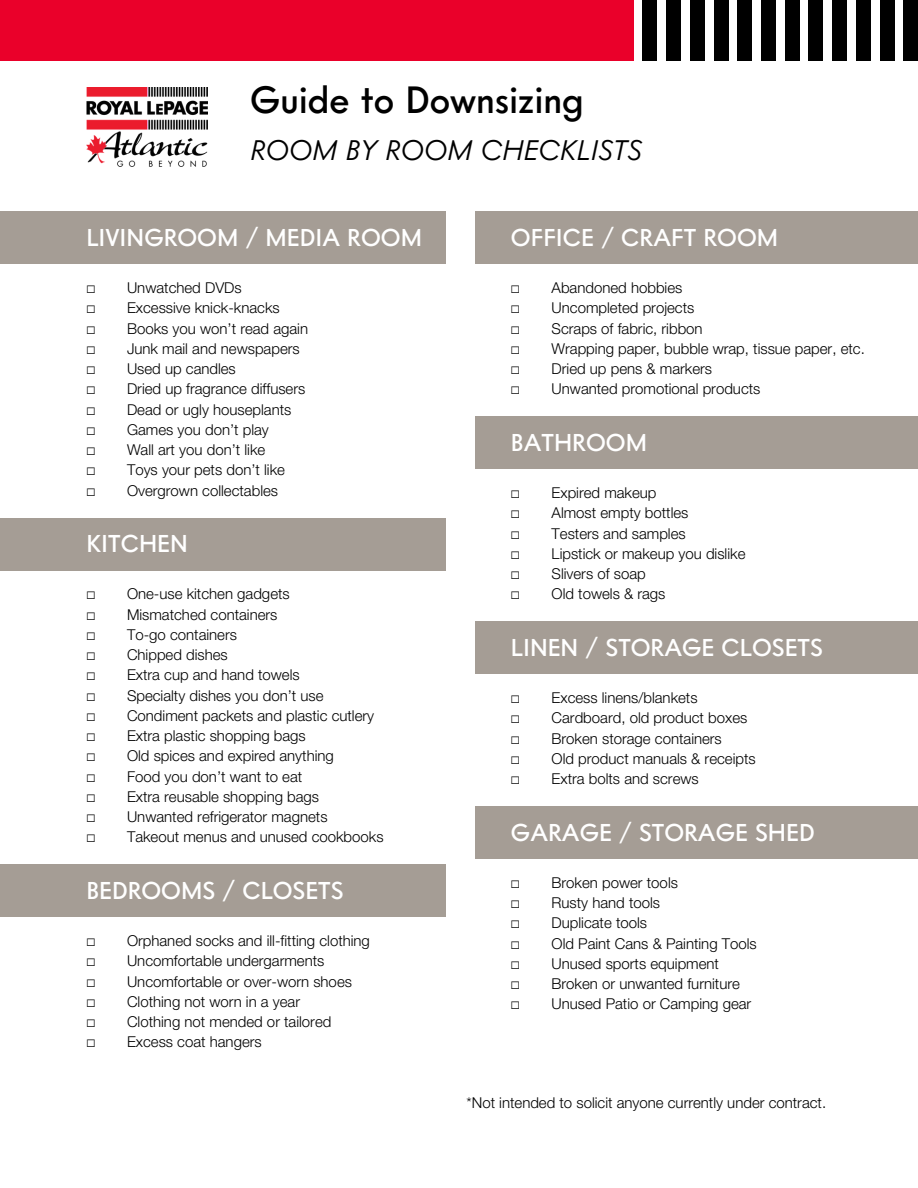
<style>
.page{position:relative;width:918px;height:1188px;background:#fff}
.page>*{position:absolute;margin:0;border:0;box-sizing:border-box;transform-origin:0 0}
.t1{font:500 37.35px "Intervogue Alt";color:#000}
.t2{font:28.05px "Intervogue Alt Reg Oblq";color:#000}
.t3{font:500 24px "Intervogue Alt";color:#fff}
.t4{font:300 15px "Helvetica Neue LT Pro";color:#000}
.t5{font:15px "Free Mono";color:#000}
</style>
<div class="page">
<div style="left:0;top:0;width:633px;height:61px;background:#ea002a"></div>
<div style="left:643px;top:0;width:14px;height:61px;background:#000"></div>
<div style="left:666px;top:0;width:15px;height:61px;background:#000"></div>
<div style="left:690px;top:0;width:15px;height:61px;background:#000"></div>
<div style="left:714px;top:0;width:14px;height:61px;background:#000"></div>
<div style="left:737px;top:0;width:15px;height:61px;background:#000"></div>
<div style="left:761px;top:0;width:15px;height:61px;background:#000"></div>
<div style="left:785px;top:0;width:14px;height:61px;background:#000"></div>
<div style="left:809px;top:0;width:14px;height:61px;background:#000"></div>
<div style="left:832px;top:0;width:15px;height:61px;background:#000"></div>
<div style="left:856px;top:0;width:15px;height:61px;background:#000"></div>
<div style="left:880px;top:0;width:14px;height:61px;background:#000"></div>
<div style="left:904px;top:0;width:14px;height:61px;background:#000"></div>
<div style="left:0;top:211px;width:446px;height:53px;background:#a59d95"></div>
<img style="left:86px;top:88px;width:122px;height:78px">
<div style="left:0;top:518px;width:446px;height:52px;background:#a59d95"></div>
<div style="left:0;top:864px;width:446px;height:53px;background:#a59d95"></div>
<div style="left:475px;top:211px;width:443px;height:53px;background:#a59d95"></div>
<div style="left:475px;top:416px;width:443px;height:53px;background:#a59d95"></div>
<div style="left:475px;top:621px;width:443px;height:53px;background:#a59d95"></div>
<div style="left:475px;top:806px;width:443px;height:53px;background:#a59d95"></div>
<p class="t1" style="left:250px;top:77px;width:335px">Guide to Downsizing</p>
<p class="t2" style="left:250px;top:132px;width:393px">ROOM BY ROOM CHECKLISTS</p>
<p class="t3" style="left:86px;top:223px;width:337px">LIVINGROOM / MEDIA ROOM</p>
<p class="t4" style="left:127px;top:282px;width:116px">Unwatched DVDs</p>
<p class="t4" style="left:127px;top:303px;width:154px">Excessive knick-knacks</p>
<p class="t4" style="left:127px;top:323px;width:183px">Books you won’t read again</p>
<p class="t4" style="left:127px;top:343px;width:174px">Junk mail and newspapers</p>
<p class="t4" style="left:127px;top:363px;width:110px">Used up candles</p>
<p class="t4" style="left:127px;top:384px;width:180px">Dried up fragrance diffusers</p>
<p class="t4" style="left:127px;top:404px;width:166px">Dead or ugly houseplants</p>
<p class="t4" style="left:127px;top:424px;width:143px">Games you don’t play</p>
<p class="t4" style="left:127px;top:444px;width:140px">Wall art you don’t like</p>
<p class="t4" style="left:127px;top:465px;width:160px">Toys your pets don’t like</p>
<p class="t4" style="left:127px;top:485px;width:153px">Overgrown collectables</p>
<p class="t5" style="left:86px;top:281px;width:10px">☐</p>
<p class="t5" style="left:86px;top:301px;width:10px">☐</p>
<p class="t5" style="left:86px;top:322px;width:10px">☐</p>
<p class="t5" style="left:86px;top:342px;width:10px">☐</p>
<p class="t5" style="left:86px;top:362px;width:10px">☐</p>
<p class="t5" style="left:86px;top:382px;width:10px">☐</p>
<p class="t5" style="left:86px;top:403px;width:10px">☐</p>
<p class="t5" style="left:86px;top:423px;width:10px">☐</p>
<p class="t5" style="left:86px;top:443px;width:10px">☐</p>
<p class="t5" style="left:86px;top:463px;width:10px">☐</p>
<p class="t5" style="left:86px;top:484px;width:10px">☐</p>
<p class="t3" style="left:86px;top:529px;width:103px">KITCHEN</p>
<p class="t4" style="left:127px;top:589px;width:164px">One-use kitchen gadgets</p>
<p class="t4" style="left:127px;top:609px;width:152px">Mismatched containers</p>
<p class="t4" style="left:127px;top:629px;width:111px">To-go containers</p>
<p class="t4" style="left:127px;top:649px;width:102px">Chipped dishes</p>
<p class="t4" style="left:127px;top:670px;width:174px">Extra cup and hand towels</p>
<p class="t4" style="left:127px;top:690px;width:198px">Specialty dishes you don’t use</p>
<p class="t4" style="left:127px;top:710px;width:249px">Condiment packets and plastic cutlery</p>
<p class="t4" style="left:127px;top:730px;width:180px">Extra plastic shopping bags</p>
<p class="t4" style="left:127px;top:751px;width:208px">Old spices and expired anything</p>
<p class="t4" style="left:127px;top:771px;width:177px">Food you don’t want to eat</p>
<p class="t4" style="left:127px;top:791px;width:194px">Extra reusable shopping bags</p>
<p class="t4" style="left:127px;top:811px;width:202px">Unwanted refrigerator magnets</p>
<p class="t4" style="left:127px;top:832px;width:258px">Takeout menus and unused cookbooks</p>
<p class="t5" style="left:86px;top:587px;width:10px">☐</p>
<p class="t5" style="left:86px;top:608px;width:10px">☐</p>
<p class="t5" style="left:86px;top:628px;width:10px">☐</p>
<p class="t5" style="left:86px;top:648px;width:10px">☐</p>
<p class="t5" style="left:86px;top:668px;width:10px">☐</p>
<p class="t5" style="left:86px;top:689px;width:10px">☐</p>
<p class="t5" style="left:86px;top:709px;width:10px">☐</p>
<p class="t5" style="left:86px;top:729px;width:10px">☐</p>
<p class="t5" style="left:86px;top:749px;width:10px">☐</p>
<p class="t5" style="left:86px;top:770px;width:10px">☐</p>
<p class="t5" style="left:86px;top:790px;width:10px">☐</p>
<p class="t5" style="left:86px;top:810px;width:10px">☐</p>
<p class="t5" style="left:86px;top:830px;width:10px">☐</p>
<p class="t3" style="left:86px;top:876px;width:259px">BEDROOMS / CLOSETS</p>
<p class="t5" style="left:86px;top:934px;width:10px">☐</p>
<p class="t5" style="left:86px;top:954px;width:10px">☐</p>
<p class="t5" style="left:86px;top:975px;width:10px">☐</p>
<p class="t5" style="left:86px;top:995px;width:10px">☐</p>
<p class="t5" style="left:86px;top:1015px;width:10px">☐</p>
<p class="t5" style="left:86px;top:1035px;width:10px">☐</p>
<p class="t4" style="left:127px;top:935px;width:244px">Orphaned socks and ill-fitting clothing</p>
<p class="t4" style="left:127px;top:956px;width:199px">Uncomfortable undergarments</p>
<p class="t4" style="left:127px;top:976px;width:226px">Uncomfortable or over-worn shoes</p>
<p class="t4" style="left:127px;top:996px;width:175px">Clothing not worn in a year</p>
<p class="t4" style="left:127px;top:1016px;width:206px">Clothing not mended or tailored</p>
<p class="t4" style="left:127px;top:1037px;width:136px">Excess coat hangers</p>
<p class="t3" style="left:511px;top:223px;width:269px">OFFICE / CRAFT ROOM</p>
<p class="t4" style="left:552px;top:282px;width:132px">Abandoned hobbies</p>
<p class="t4" style="left:552px;top:303px;width:144px">Uncompleted projects</p>
<p class="t4" style="left:552px;top:323px;width:153px">Scraps of fabric, ribbon</p>
<p class="t4" style="left:552px;top:343px;width:315px">Wrapping paper, bubble wrap, tissue paper, etc.</p>
<p class="t4" style="left:552px;top:363px;width:162px">Dried up pens &amp; markers</p>
<p class="t4" style="left:552px;top:384px;width:210px">Unwanted promotional products</p>
<p class="t5" style="left:511px;top:281px;width:10px">☐</p>
<p class="t5" style="left:511px;top:301px;width:10px">☐</p>
<p class="t5" style="left:511px;top:322px;width:10px">☐</p>
<p class="t5" style="left:511px;top:342px;width:10px">☐</p>
<p class="t5" style="left:511px;top:362px;width:10px">☐</p>
<p class="t5" style="left:511px;top:382px;width:10px">☐</p>
<p class="t3" style="left:511px;top:428px;width:138px">BATHROOM</p>
<p class="t4" style="left:552px;top:487px;width:106px">Expired makeup</p>
<p class="t4" style="left:552px;top:508px;width:138px">Almost empty bottles</p>
<p class="t4" style="left:552px;top:528px;width:136px">Testers and samples</p>
<p class="t4" style="left:552px;top:548px;width:195px">Lipstick or makeup you dislike</p>
<p class="t4" style="left:552px;top:568px;width:96px">Slivers of soap</p>
<p class="t4" style="left:552px;top:589px;width:115px">Old towels &amp; rags</p>
<p class="t5" style="left:511px;top:486px;width:10px">☐</p>
<p class="t5" style="left:511px;top:506px;width:10px">☐</p>
<p class="t5" style="left:511px;top:527px;width:10px">☐</p>
<p class="t5" style="left:511px;top:547px;width:10px">☐</p>
<p class="t5" style="left:511px;top:567px;width:10px">☐</p>
<p class="t5" style="left:511px;top:587px;width:10px">☐</p>
<p class="t3" style="left:511px;top:633px;width:313px">LINEN / STORAGE CLOSETS</p>
<p class="t4" style="left:552px;top:692px;width:148px">Excess linens/blankets</p>
<p class="t4" style="left:552px;top:713px;width:197px">Cardboard, old product boxes</p>
<p class="t4" style="left:552px;top:733px;width:172px">Broken storage containers</p>
<p class="t4" style="left:552px;top:753px;width:206px">Old product manuals &amp; receipts</p>
<p class="t4" style="left:552px;top:773px;width:149px">Extra bolts and screws</p>
<p class="t5" style="left:511px;top:691px;width:10px">☐</p>
<p class="t5" style="left:511px;top:711px;width:10px">☐</p>
<p class="t5" style="left:511px;top:732px;width:10px">☐</p>
<p class="t5" style="left:511px;top:752px;width:10px">☐</p>
<p class="t5" style="left:511px;top:772px;width:10px">☐</p>
<p class="t3" style="left:511px;top:818px;width:305px">GARAGE / STORAGE SHED</p>
<p class="t4" style="left:552px;top:877px;width:128px">Broken power tools</p>
<p class="t4" style="left:552px;top:897px;width:110px">Rusty hand tools</p>
<p class="t4" style="left:552px;top:918px;width:97px">Duplicate tools</p>
<p class="t4" style="left:552px;top:938px;width:207px">Old Paint Cans &amp; Painting Tools</p>
<p class="t4" style="left:552px;top:958px;width:169px">Unused sports equipment</p>
<p class="t4" style="left:552px;top:978px;width:190px">Broken or unwanted furniture</p>
<p class="t4" style="left:552px;top:999px;width:201px">Unused Patio or Camping gear</p>
<p class="t5" style="left:511px;top:876px;width:10px">☐</p>
<p class="t5" style="left:511px;top:896px;width:10px">☐</p>
<p class="t5" style="left:511px;top:916px;width:10px">☐</p>
<p class="t5" style="left:511px;top:937px;width:10px">☐</p>
<p class="t5" style="left:511px;top:957px;width:10px">☐</p>
<p class="t5" style="left:511px;top:977px;width:10px">☐</p>
<p class="t5" style="left:511px;top:997px;width:10px">☐</p>
<p class="t4" style="left:467px;top:1097px;width:361px">*Not intended to solicit anyone currently under contract.</p>
</div>
